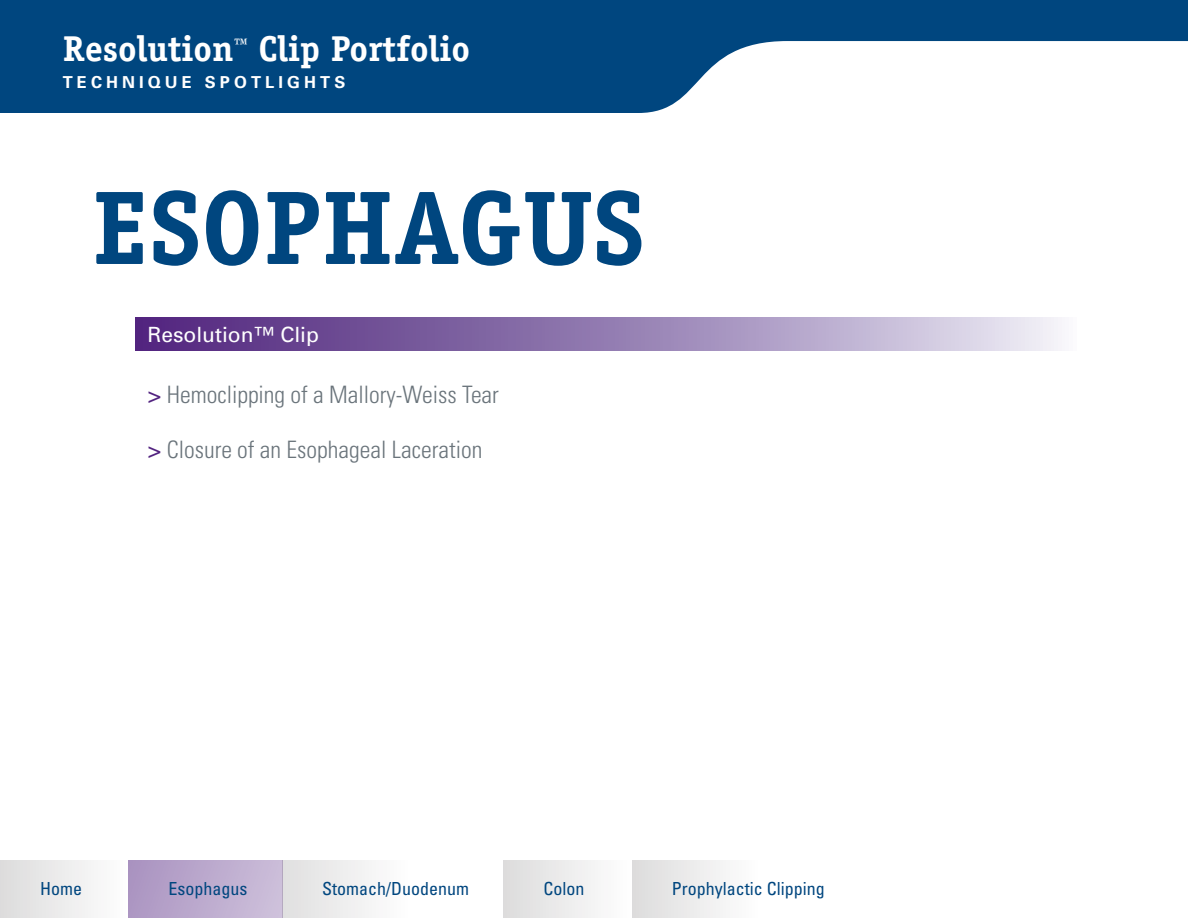
<style>
.page{position:relative;width:1188px;height:918px;background:#fff}
.page>*{position:absolute;margin:0;border:0;box-sizing:border-box;transform-origin:0 0}
.t1{font:700 105px "Officina Serif";color:#00467f}
.t2{font:700 36px "Officina Serif";color:#fff}
.t3{font:300 condensed 24px "Univers LT Std";color:#6a747b}
.t4{font:21px "Univers";color:#fff}
.t5{font:condensed 18px "Univers LT Std";color:#00467f}
.t6{font:700 16.5px "Univers";letter-spacing:.25em;color:#fff}
.s1{font-family:"Univers";font-weight:400;font-stretch:normal;color:#522380}
</style>
<div class="page">
<svg style="left:0;top:0;width:1188px;height:113px;fill:#00467f"></svg>
<div style="left:0;top:860px;width:128px;height:58px;background:linear-gradient(to right,#dcdcdc,#fefefe)"></div>
<div style="left:503px;top:860px;width:129px;height:58px;background:linear-gradient(to right,#dcdcdc,#fefeff)"></div>
<div style="left:128px;top:860px;width:155px;height:58px;background:linear-gradient(to right,#aa94c1,#cec0db)"></div>
<div style="left:282px;top:860px;width:128px;height:58px;background:linear-gradient(to right,#e0dfdf,#fefefe)"></div>
<div style="left:632px;top:860px;width:128px;height:58px;background:linear-gradient(to right,#dcdcdc,#fefefe)"></div>
<div style="left:135px;top:317px;width:941px;height:34px;background:linear-gradient(to right,#481c77,#eae9f3)"></div>
<h2 class="t2" style="left:63px;top:26px;width:409px">Resolution<sup>™</sup> Clip Portfolio</h2>
<p class="t6" style="left:63px;top:72px;width:284px">TECHNIQUE SPOTLIGHTS</p>
<h1 class="t1" style="left:92px;top:163px;width:554px">ESOPHAGUS</h1>
<p class="t4" style="left:147px;top:322px;width:173px">Resolution™ Clip</p>
<p class="t3" style="left:147px;top:380px;width:353px"><span class="s1">&gt;</span> Hemoclipping of a Mallory-Weiss Tear</p>
<p class="t3" style="left:147px;top:436px;width:337px"><span class="s1">&gt;</span> Closure of an Esophageal Laceration</p>
<p class="t5" style="left:40px;top:877px;width:43px">Home</p>
<p class="t5" style="left:169px;top:877px;width:80px">Esophagus</p>
<p class="t5" style="left:322px;top:877px;width:149px">Stomach/Duodenum</p>
<p class="t5" style="left:543px;top:877px;width:43px">Colon</p>
<p class="t5" style="left:672px;top:877px;width:154px">Prophylactic Clipping</p>
</div>
